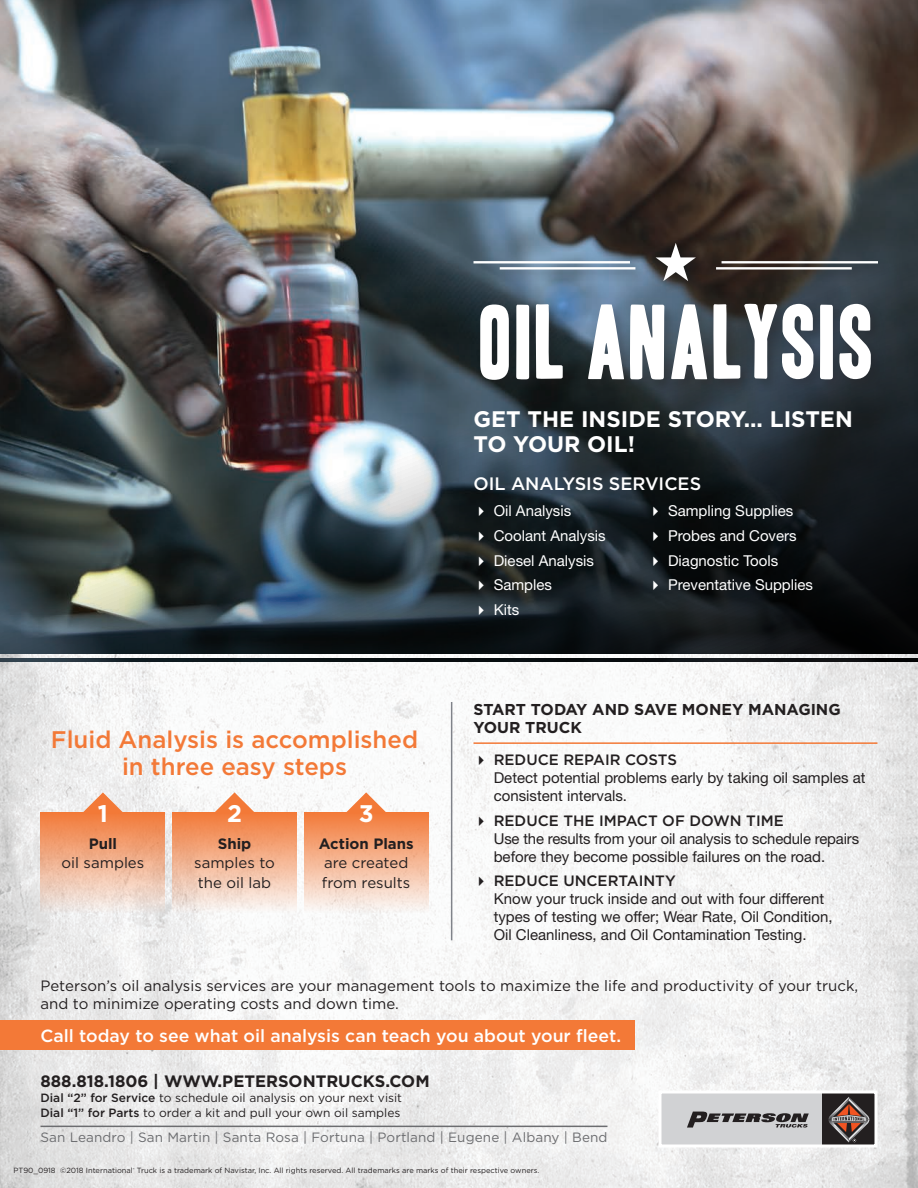
<style>
.page{position:relative;width:918px;height:1188px;background:#fff}
.page>*{position:absolute;margin:0;border:0;box-sizing:border-box;transform-origin:0 0}
.t1{font:91.35px "Headline One HPLHS";letter-spacing:.03em;color:#fff}
.t2{font:500 24px/27px "Gotham";color:#f37937;text-align:center}
.t3{font:700 24px "Gotham";color:#fff}
.t4{font:700 22.5px/25.5px "Gotham";color:#fff}
.t5{font:500 18px "Gotham";color:#fff}
.t6{font:500 17.7px "Gotham";color:#fff}
.t7{font:700 16.5px "Gotham";color:#231f20}
.t8{font:700 15.75px/18.8px "Gotham";color:#231f20}
.t9{font:15px/18px "Helvetica Neue";color:#231f20}
.t10{font:15px/19.5px "Gotham";color:#231f20}
.t11{font:15px/24.8px "Helvetica Neue";color:#fff}
.t12{font:500 15px "Gotham";color:#231f20}
.t13{font:700 15px "Gotham";color:#231f20}
.t14{font:13.5px "Gotham";letter-spacing:.01em;color:#6c6d70}
.t15{font:12px/15px "Gotham";color:#231f20}
.t16{font:7.5px "Gotham";color:#231f20}
.s1{font-weight:500}
</style>
<div class="page">
<img style="left:0;top:654px;width:918px;height:534px">
<img style="left:0;top:0;width:918px;height:654px">
<svg style="left:0;top:658px;width:918px;height:4px;fill:#0d1114"></svg>
<div style="left:471px;top:242px;width:420px;height:152px;background:#231f20;opacity:.3"></div>
<hr style="left:474px;top:261px;width:156px;height:2px;background:#fff">
<hr style="left:500px;top:267px;width:135px;height:3px;background:#fff">
<hr style="left:722px;top:261px;width:156px;height:2px;background:#fff">
<hr style="left:716px;top:267px;width:136px;height:3px;background:#fff">
<svg style="left:656px;top:243px;width:40px;height:38px"></svg>
<hr style="left:474px;top:742px;width:403px;height:2px;background:#f37937">
<div style="left:0;top:1020px;width:634px;height:30px;background:#f37937"></div>
<hr style="left:451px;top:702px;width:1px;height:238px;background:#80838a">
<div style="left:40px;top:812px;width:125px;height:101px;background:linear-gradient(to bottom,#f27938,#eeedec)"></div>
<div style="left:172px;top:812px;width:125px;height:101px;background:linear-gradient(to bottom,#f27937,#f5f3f3)"></div>
<div style="left:304px;top:812px;width:125px;height:101px;background:linear-gradient(to bottom,#f37a38,#f8f7f6)"></div>
<svg style="left:345px;top:792px;width:42px;height:22px"></svg>
<svg style="left:213px;top:792px;width:43px;height:22px"></svg>
<svg style="left:82px;top:792px;width:42px;height:22px"></svg>
<hr style="left:40px;top:1126px;width:568px;height:1px;background:#6c6d70">
<div style="left:660px;top:1092px;width:162px;height:54px;background:#d1d2d4"></div>
<div style="left:822px;top:1092px;width:54px;height:54px;background:#231f20"></div>
<svg style="left:687px;top:1112px;width:122px;height:16px"></svg>
<svg style="left:828px;top:1097px;width:41px;height:46px"></svg>
<div style="left:658px;top:1090px;width:220px;height:58px;border:3px solid #fff"></div>
<svg style="left:479px;top:755px;width:5px;height:10px"></svg>
<svg style="left:479px;top:816px;width:5px;height:10px"></svg>
<svg style="left:479px;top:877px;width:5px;height:9px"></svg>
<svg style="left:479px;top:507px;width:5px;height:9px"></svg>
<svg style="left:479px;top:531px;width:5px;height:10px"></svg>
<svg style="left:479px;top:556px;width:5px;height:10px"></svg>
<svg style="left:479px;top:581px;width:5px;height:9px"></svg>
<svg style="left:479px;top:606px;width:5px;height:9px"></svg>
<svg style="left:653px;top:507px;width:5px;height:9px"></svg>
<svg style="left:653px;top:531px;width:5px;height:10px"></svg>
<svg style="left:653px;top:556px;width:5px;height:10px"></svg>
<svg style="left:653px;top:581px;width:5px;height:9px"></svg>
<h1 class="t1" style="left:480px;top:298px;width:396px">OIL ANALYSIS</h1>
<h2 class="t2" style="left:51px;top:726px;width:369px">Fluid Analysis is accomplished in three easy steps</h2>
<h2 class="t3" style="left:98px;top:798px;width:12px">1</h2>
<h2 class="t3" style="left:227px;top:798px;width:16px">2</h2>
<h2 class="t3" style="left:359px;top:798px;width:16px">3</h2>
<p class="t13" style="left:89px;top:833px;width:30px">Pull</p>
<p class="t10" style="left:62px;top:853px;width:84px">oil samples</p>
<p class="t13" style="left:218px;top:833px;width:35px">Ship</p>
<p class="t10" style="left:194px;top:853px;width:82px">samples to the oil lab</p>
<p class="t13" style="left:319px;top:833px;width:96px">Action Plans</p>
<p class="t10" style="left:322px;top:853px;width:90px">are created from results</p>
<h3 class="t4" style="left:474px;top:406px;width:381px">GET THE INSIDE STORY... LISTEN<br>TO YOUR OIL!</h3>
<p class="t5" style="left:474px;top:471px;width:229px">OIL ANALYSIS SERVICES</p>
<p class="t11" style="left:494px;top:498px;width:113px">Oil Analysis<br>Coolant Analysis<br>Diesel Analysis<br>Samples<br>Kits</p>
<p class="t11" style="left:668px;top:498px;width:147px">Sampling Supplies<br>Probes and Covers<br>Diagnostic Tools<br>Preventative Supplies</p>
<p class="t8" style="left:474px;top:700px;width:369px">START TODAY AND SAVE MONEY MANAGING<br>YOUR TRUCK</p>
<p class="t12" style="left:494px;top:750px;width:185px">REDUCE REPAIR COSTS</p>
<p class="t9" style="left:494px;top:768px;width:373px">Detect potential problems early by taking oil samples at consistent intervals.</p>
<p class="t12" style="left:494px;top:810px;width:292px">REDUCE THE IMPACT OF DOWN TIME</p>
<p class="t9" style="left:494px;top:829px;width:367px">Use the results from your oil analysis to schedule repairs before they become possible failures on the road.</p>
<p class="t12" style="left:494px;top:871px;width:184px">REDUCE UNCERTAINTY</p>
<p class="t9" style="left:494px;top:890px;width:340px">Know your truck inside and out with four different types of testing we offer; Wear Rate, Oil Condition,<br>Oil Cleanliness, and Oil Contamination Testing.</p>
<p class="t10" style="left:40px;top:976px;width:819px;line-height:18px">Peterson’s oil analysis services are your management tools to maximize the life and productivity of your truck, and to minimize operating costs and down time.</p>
<p class="t6" style="left:40px;top:1024px;width:582px">Call today to see what oil analysis can teach you about your fleet.</p>
<p class="t7" style="left:40px;top:1070px;width:391px">888.818.1806 | WWW.PETERSONTRUCKS.COM</p>
<p class="t15" style="left:40px;top:1090px;width:363px"><span class="s1">Dial “2” for Service</span> to schedule oil analysis on your next visit<br><span class="s1">Dial “1” for Parts</span> to order a kit and pull your own oil samples</p>
<p class="t14" style="left:40px;top:1129px;width:569px">San Leandro | San Martin | Santa Rosa | Fortuna | Portland | Eugene | Albany | Bend</p>
<p class="t16" style="left:14px;top:1166px;width:527px">PT90_0918 ©2018 International<sup>®</sup> Truck is a trademark of Navistar, Inc. All rights reserved. All trademarks are marks of their respective owners.</p>
</div>
